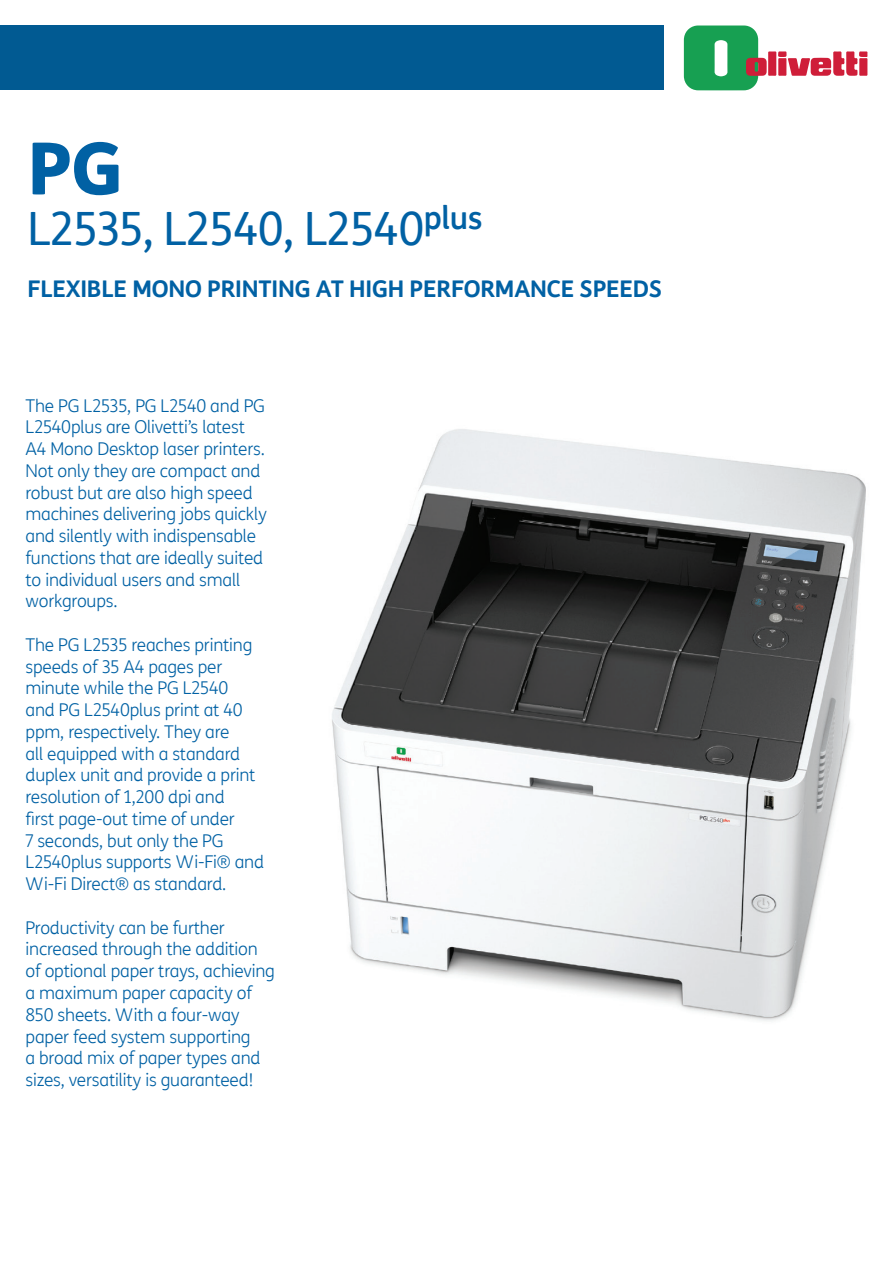
<style>
.page{position:relative;width:893px;height:1263px;background:#fff}
.page>*{position:absolute;margin:0;border:0;box-sizing:border-box;transform-origin:0 0}
.t1{font:800 72px "TIM Sans";color:#0161a4}
.t2{font:45px "TIM Sans";letter-spacing:-.015em;color:#0161a4}
.t3{font:700 22.5px "TIM Sans";letter-spacing:-.01em;color:#0161a4}
.t4{font:300 17.25px/21.8px "TIM Sans";letter-spacing:-.01em;color:#0161a4}
</style>
<div class="page">
<svg style="left:684px;top:26px;width:183px;height:64px"></svg>
<div style="left:0;top:26px;width:663px;height:64px;background:#015a92"></div>
<img style="left:332px;top:429px;width:534px;height:592px">
<h1 class="t1" style="left:27px;top:112px;width:97px">PG</h1>
<h2 class="t2" style="left:27px;top:198px;width:457px">L2535, L2540, L2540<sup>plus</sup></h2>
<h3 class="t3" style="left:27px;top:272px;width:636px">FLEXIBLE MONO PRINTING AT HIGH PERFORMANCE SPEEDS</h3>
<p class="t4" style="left:26px;top:394px;width:243px">The PG L2535, PG L2540 and PG<br>L2540plus are Olivetti’s latest<br>A4 Mono Desktop laser printers.<br>Not only they are compact and robust but are also high speed machines delivering jobs quickly and silently with indispensable functions that are ideally suited to individual users and small workgroups.</p>
<p class="t4" style="left:26px;top:633px;width:240px">The PG L2535 reaches printing speeds of 35 A4 pages per minute while the PG L2540<br>and PG L2540plus print at 40 ppm, respectively. They are<br>all equipped with a standard duplex unit and provide a print resolution of 1,200 dpi and<br>first page-out time of under<br>7 seconds, but only the PG<br>L2540plus supports Wi-Fi® and<br>Wi-Fi Direct® as standard.</p>
<p class="t4" style="left:26px;top:916px;width:251px">Productivity can be further increased through the addition of optional paper trays, achieving a maximum paper capacity of<br>850 sheets. With a four-way paper feed system supporting<br>a broad mix of paper types and sizes, versatility is guaranteed!</p>
</div>
